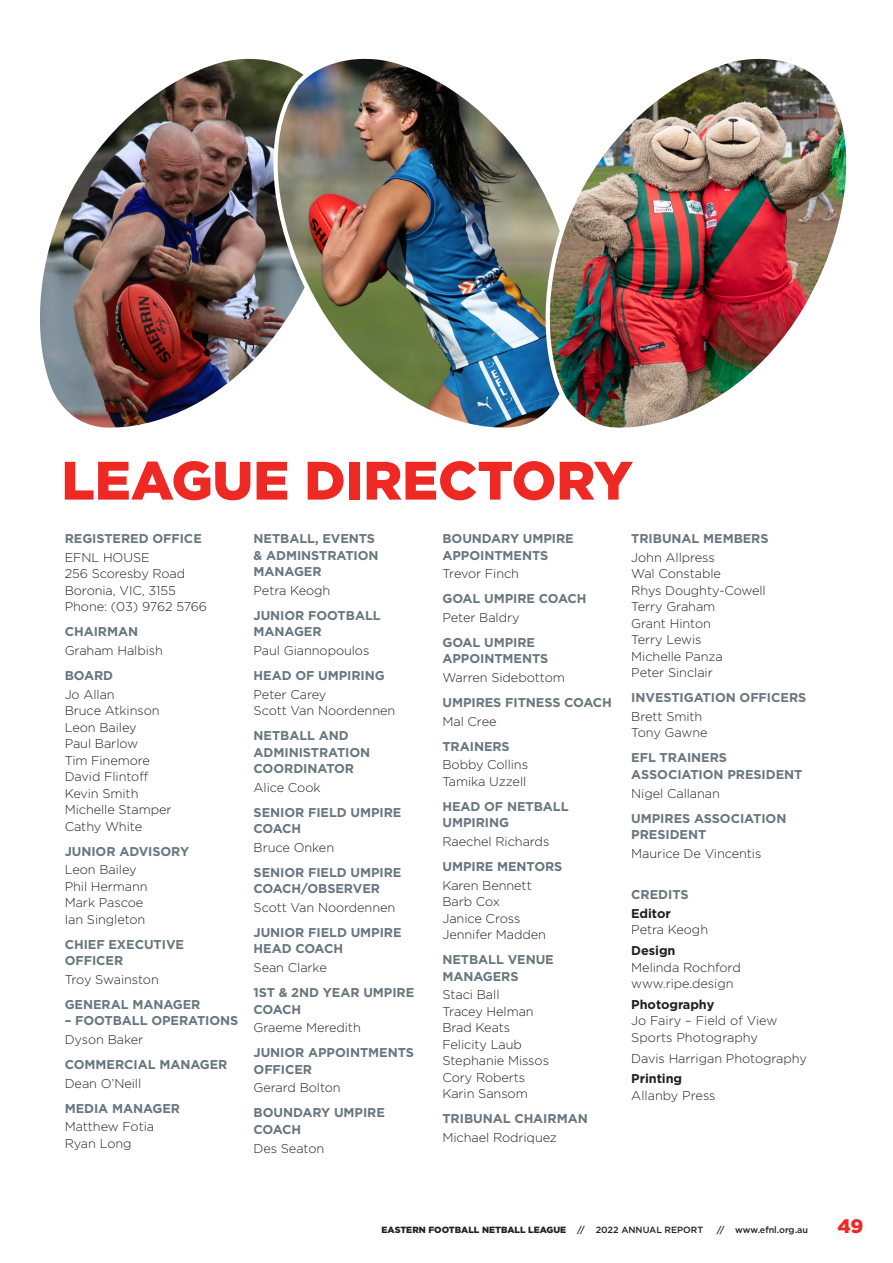
<style>
.page{position:relative;width:893px;height:1263px;background:#fff}
.page>*{position:absolute;margin:0;border:0;box-sizing:border-box;transform-origin:0 0}
.t1{font:900 54px "Gotham";color:#ee2823}
.t2{font:900 19.5px "Gotham";color:#ee2823}
.t3{font:300 12.75px/16.5px "Gotham";letter-spacing:-.005em;color:#231f20}
.t4{font:700 12.75px/16.5px "Gotham";letter-spacing:-.005em;color:#68767f}
.t5{font:700 12.75px "Gotham";letter-spacing:-.005em;color:#231f20}
.t6{font:900 9px "Gotham";color:#231f20}
.t7{font:500 9px "Gotham";color:#231f20}
.s1{font-weight:500}
</style>
<div class="page">
<img style="left:40px;top:58px;width:228px;height:370px">
<img style="left:268px;top:58px;width:274px;height:370px">
<img style="left:542px;top:58px;width:305px;height:370px">
<h1 class="t1" style="left:61px;top:443px;width:573px">LEAGUE DIRECTORY</h1>
<p class="t4" style="left:65px;top:530px;width:139px">REGISTERED OFFICE</p>
<p class="t3" style="left:65px;top:549px;width:144px">EFNL HOUSE<br>256 Scoresby Road<br>Boronia, VIC, 3155<br>Phone: (03) 9762 5766</p>
<p class="t4" style="left:65px;top:623px;width:75px">CHAIRMAN</p>
<p class="t3" style="left:65px;top:642px;width:100px">Graham Halbish</p>
<p class="t4" style="left:65px;top:667px;width:50px">BOARD</p>
<p class="t3" style="left:65px;top:685px;width:108px">Jo Allan<br>Bruce Atkinson<br>Leon Bailey<br>Paul Barlow<br>Tim Finemore<br>David Flintoff<br>Kevin Smith<br>Michelle Stamper<br>Cathy White</p>
<p class="t4" style="left:65px;top:843px;width:126px">JUNIOR ADVISORY</p>
<p class="t3" style="left:65px;top:861px;width:85px">Leon Bailey<br>Phil Hermann<br>Mark Pascoe<br>Ian Singleton</p>
<p class="t4" style="left:65px;top:936px;width:121px">CHIEF EXECUTIVE<br>OFFICER</p>
<p class="t3" style="left:65px;top:971px;width:96px">Troy Swainston</p>
<p class="t4" style="left:65px;top:996px;width:137px">GENERAL MANAGER</p>
<p class="t4" style="left:65px;top:1012px;width:175px">– FOOTBALL OPERATIONS</p>
<p class="t3" style="left:65px;top:1031px;width:80px">Dyson Baker</p>
<p class="t4" style="left:65px;top:1056px;width:164px">COMMERCIAL MANAGER</p>
<p class="t3" style="left:65px;top:1074px;width:78px">Dean O’Neill</p>
<p class="t4" style="left:65px;top:1100px;width:117px">MEDIA MANAGER</p>
<p class="t3" style="left:65px;top:1118px;width:91px">Matthew Fotia<br>Ryan Long</p>
<p class="t4" style="left:442px;top:530px;width:133px">BOUNDARY UMPIRE<br>APPOINTMENTS</p>
<p class="t3" style="left:442px;top:565px;width:78px">Trevor Finch</p>
<p class="t4" style="left:442px;top:590px;width:146px">GOAL UMPIRE COACH</p>
<p class="t3" style="left:442px;top:609px;width:79px">Peter Baldry</p>
<p class="t4" style="left:442px;top:634px;width:107px">GOAL UMPIRE<br>APPOINTMENTS</p>
<p class="t3" style="left:442px;top:669px;width:124px">Warren Sidebottom</p>
<p class="t4" style="left:442px;top:694px;width:171px">UMPIRES FITNESS COACH</p>
<p class="t3" style="left:442px;top:712px;width:56px">Mal Cree</p>
<p class="t4" style="left:442px;top:738px;width:69px">TRAINERS</p>
<p class="t3" style="left:442px;top:756px;width:87px">Bobby Collins<br>Tamika Uzzell</p>
<p class="t4" style="left:442px;top:798px;width:128px">HEAD OF NETBALL<br>UMPIRING</p>
<p class="t3" style="left:442px;top:833px;width:108px">Raechel Richards</p>
<p class="t4" style="left:442px;top:858px;width:122px">UMPIRE MENTORS</p>
<p class="t3" style="left:442px;top:876px;width:105px">Karen Bennett<br>Barb Cox<br>Janice Cross<br>Jennifer Madden</p>
<p class="t4" style="left:442px;top:951px;width:113px">NETBALL VENUE<br>MANAGERS</p>
<p class="t3" style="left:442px;top:986px;width:108px">Staci Ball<br>Tracey Helman<br>Brad Keats<br>Felicity Laub<br>Stephanie Missos<br>Cory Roberts<br>Karin Sansom</p>
<p class="t4" style="left:442px;top:1110px;width:147px">TRIBUNAL CHAIRMAN</p>
<p class="t3" style="left:442px;top:1129px;width:116px">Michael Rodriquez</p>
<p class="t4" style="left:631px;top:530px;width:139px">TRIBUNAL MEMBERS</p>
<p class="t3" style="left:631px;top:549px;width:136px">John Allpress<br>Wal Constable<br>Rhys Doughty-Cowell<br>Terry Graham<br>Grant Hinton<br>Terry Lewis<br>Michelle Panza<br>Peter Sinclair</p>
<p class="t4" style="left:631px;top:689px;width:177px">INVESTIGATION OFFICERS</p>
<p class="t3" style="left:631px;top:708px;width:78px">Brett Smith<br>Tony Gawne</p>
<p class="t4" style="left:631px;top:749px;width:173px">EFL TRAINERS<br>ASSOCIATION PRESIDENT</p>
<p class="t3" style="left:631px;top:784px;width:90px">Nigel Callanan</p>
<p class="t4" style="left:631px;top:810px;width:157px">UMPIRES ASSOCIATION<br>PRESIDENT</p>
<p class="t3" style="left:631px;top:844px;width:132px">Maurice De Vincentis</p>
<p class="t4" style="left:631px;top:886px;width:59px">CREDITS</p>
<p class="t5" style="left:631px;top:905px;width:41px">Editor</p>
<p class="t3" style="left:631px;top:921px;width:78px">Petra Keogh</p>
<p class="t5" style="left:631px;top:942px;width:46px">Design</p>
<p class="t3" style="left:631px;top:958px;width:111px">Melinda Rochford www.ripe.design</p>
<p class="t5" style="left:631px;top:996px;width:85px">Photography</p>
<p class="t3" style="left:631px;top:1012px;width:148px">Jo Fairy – Field of View<br>Sports Photography</p>
<p class="t3" style="left:631px;top:1049px;width:177px">Davis Harrigan Photography</p>
<p class="t5" style="left:631px;top:1070px;width:52px">Printing</p>
<p class="t3" style="left:631px;top:1087px;width:86px">Allanby Press</p>
<p class="t4" style="left:254px;top:530px;width:127px">NETBALL, EVENTS &amp; ADMINSTRATION<br>MANAGER</p>
<p class="t3" style="left:254px;top:582px;width:78px">Petra Keogh</p>
<p class="t4" style="left:254px;top:607px;width:129px">JUNIOR FOOTBALL<br>MANAGER</p>
<p class="t3" style="left:254px;top:642px;width:117px">Paul Giannopoulos</p>
<p class="t4" style="left:254px;top:667px;width:133px">HEAD OF UMPIRING</p>
<p class="t3" style="left:254px;top:685px;width:143px">Peter Carey<br>Scott Van Noordennen</p>
<p class="t4" style="left:254px;top:727px;width:118px">NETBALL AND<br>ADMINISTRATION<br>COORDINATOR</p>
<p class="t3" style="left:254px;top:778px;width:69px">Alice Cook</p>
<p class="t4" style="left:254px;top:804px;width:149px">SENIOR FIELD UMPIRE<br>COACH</p>
<p class="t3" style="left:254px;top:839px;width:82px">Bruce Onken</p>
<p class="t4" style="left:254px;top:864px;width:149px">SENIOR FIELD UMPIRE<br>COACH/OBSERVER</p>
<p class="t3" style="left:254px;top:899px;width:143px">Scott Van Noordennen</p>
<p class="t4" style="left:254px;top:924px;width:150px">JUNIOR FIELD UMPIRE<br>HEAD COACH</p>
<p class="t3" style="left:254px;top:959px;width:75px">Sean Clarke</p>
<p class="t4" style="left:254px;top:984px;width:162px">1ST &amp; 2ND YEAR UMPIRE<br>COACH</p>
<p class="t3" style="left:254px;top:1019px;width:109px">Graeme Meredith</p>
<p class="t4" style="left:254px;top:1044px;width:162px">JUNIOR APPOINTMENTS<br>OFFICER</p>
<p class="t3" style="left:254px;top:1079px;width:89px">Gerard Bolton</p>
<p class="t4" style="left:254px;top:1104px;width:133px">BOUNDARY UMPIRE<br>COACH</p>
<p class="t3" style="left:254px;top:1139px;width:72px">Des Seaton</p>
<p class="t6" style="left:382px;top:1224px;width:323px">EASTERN FOOTBALL NETBALL LEAGUE <span class="s1">// 2022 ANNUAL REPORT</span></p>
<p class="t7" style="left:717px;top:1224px;width:93px">// www.efnl.org.au</p>
<h2 class="t2" style="left:837px;top:1212px;width:28px">49</h2>
</div>
